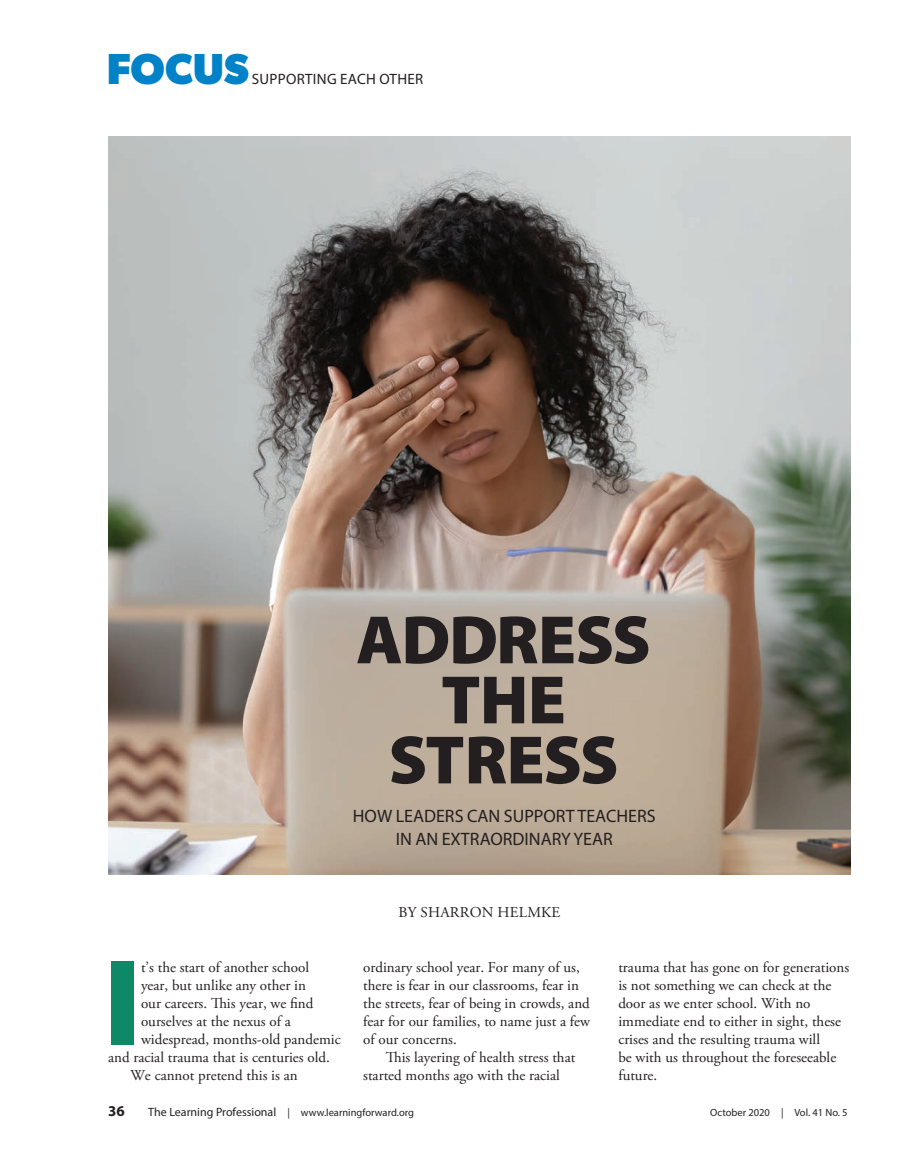
<style>
.page{position:relative;width:905px;height:1175px;background:#fff}
.page>*{position:absolute;margin:0;border:0;box-sizing:border-box;transform-origin:0 0}
.body{font:900 123.6px "Myriad Pro";color:#0d8968}
.headline{font:900 69px/60px "Myriad Pro";letter-spacing:-.02em;color:#231f20;text-align:center}
.t1{font:700 43.5px "Gibson";color:#0082c8}
.deck{font:18px/22.5px "Myriad Pro";color:#231f20;text-align:center}
.body-2{font:15px/18px "Adobe Garamond Pro";color:#231f20}
.t2{font:15px "Myriad Pro";letter-spacing:.02em;color:#231f20}
.byline{font:15px "Adobe Garamond Pro";letter-spacing:.015em;color:#231f20}
.t3{font:700 15px "Myriad Pro";color:#231f20}
.t4{font:10.5px "Myriad Pro";color:#231f20}
.s1{font-size:12px}
</style>
<div class="page">
<img style="left:108px;top:136px;width:742px;height:738px">
<p class="t1" style="left:107px;top:43px;width:144px">FOCUS</p>
<p class="t2" style="left:252px;top:70px;width:173px">SUPPORTING EACH OTHER</p>
<p class="headline" style="left:356px;top:607px;width:296px">ADDRESS<br>THE<br>STRESS</p>
<p class="deck" style="left:353px;top:804px;width:304px">HOW LEADERS CAN SUPPORT TEACHERS<br>IN AN EXTRAORDINARY YEAR</p>
<p class="body" style="left:103px;top:920px;width:39px">I</p>
<p class="body-2" style="left:141px;top:959px;width:170px">t’s the start of another school</p>
<p class="body-2" style="left:141px;top:977px;width:166px">year, but unlike any other in</p>
<p class="body-2" style="left:141px;top:995px;width:174px">our careers. This year, we find</p>
<p class="body-2" style="left:141px;top:1013px;width:151px">ourselves at the nexus of a</p>
<p class="body-2" style="left:141px;top:1031px;width:201px">widespread, months-old pandemic</p>
<p class="body-2" style="left:108px;top:1049px;width:223px">and racial trauma that is centuries old.</p>
<p class="body-2" style="left:131px;top:1067px;width:169px">We cannot pretend this is an</p>
<p class="byline" style="left:398px;top:903px;width:163px">BY SHARRON HELMKE</p>
<p class="body-2" style="left:363px;top:959px;width:228px">ordinary school year. For many of us, there is fear in our classrooms, fear in the streets, fear of being in crowds, and fear for our families, to name just a few of our concerns.</p>
<p class="body-2" style="left:363px;top:1049px;width:214px;text-indent:22px">This layering of health stress that started months ago with the racial</p>
<p class="body-2" style="left:618px;top:959px;width:232px">trauma that has gone on for generations is not something we can check at the door as we enter school. With no immediate end to either in sight, these crises and the resulting trauma will<br>be with us throughout the foreseeable future.</p>
<p class="t3" style="left:108px;top:1101px;width:18px">36</p>
<p class="t4" style="left:148px;top:1106px;width:267px"><span class="s1">The Learning Professional</span> | www.learningforward.org</p>
<p class="t4" style="left:710px;top:1106px;width:139px">October 2020 | Vol. 41 No. 5</p>
</div>
